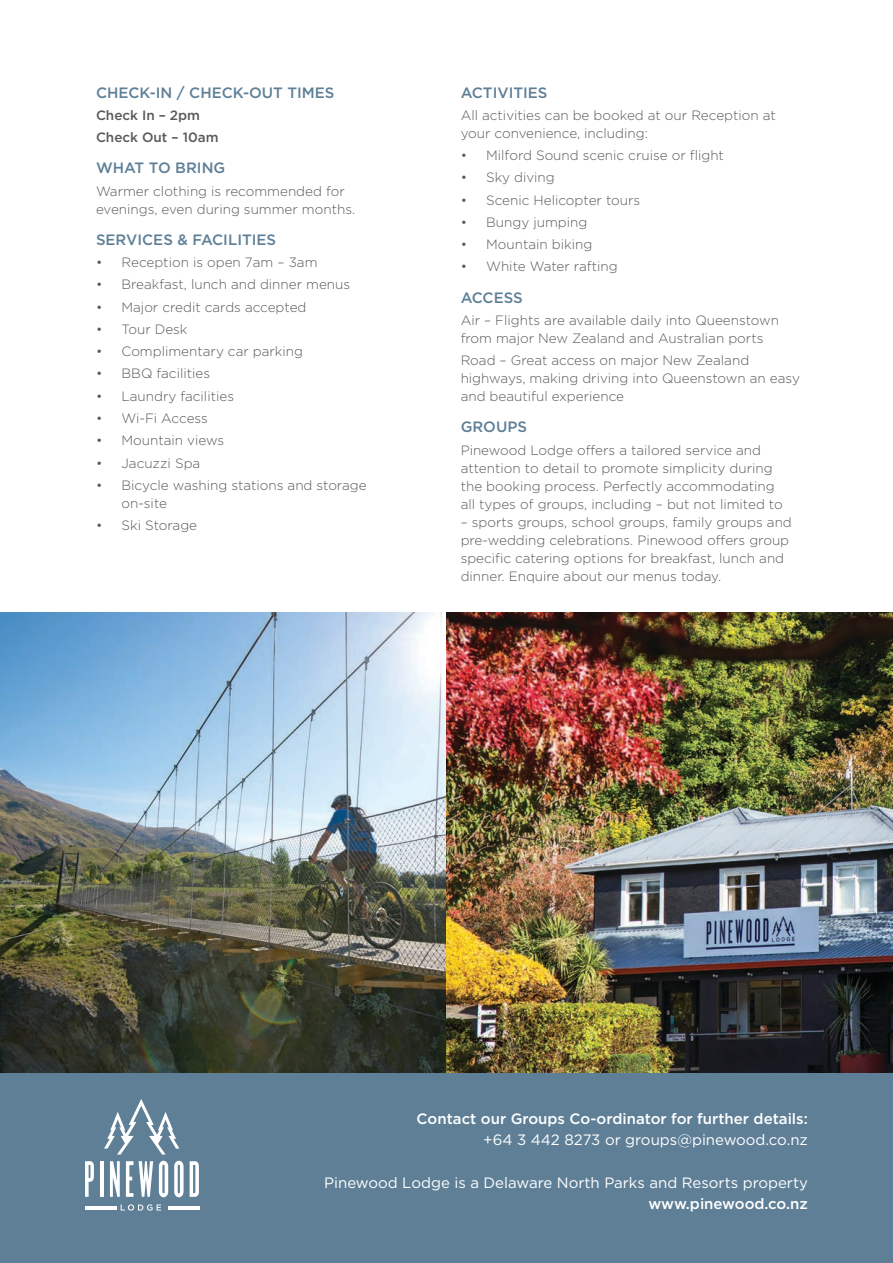
<style>
.page{position:relative;width:893px;height:1263px;background:#fff}
.page>*{position:absolute;margin:0;border:0;box-sizing:border-box;transform-origin:0 0}
.t1{font:15px "Gotham HTF";color:#fff}
.Menu_sub_header{font:500 15px "Gotham HTF";color:#5e7f96}
.t2{font:500 15px "Gotham HTF";color:#fff}
.Body{font:300 13.5px/18px "Gotham HTF";color:#58595b}
.Body-2{font:500 13.5px "Gotham HTF";color:#58595b}
</style>
<div class="page">
<img style="left:0;top:612px;width:446px;height:461px">
<img style="left:446px;top:612px;width:447px;height:461px">
<div style="left:0;top:1073px;width:893px;height:190px;background:#5e7f96"></div>
<hr style="left:85px;top:1206px;width:32px;height:3px;background:#fff">
<hr style="left:168px;top:1206px;width:31px;height:3px;background:#fff">
<svg style="left:85px;top:1161px;width:9px;height:36px"></svg>
<hr style="left:100px;top:1161px;width:4px;height:36px;background:#fff">
<svg style="left:110px;top:1161px;width:10px;height:36px"></svg>
<svg style="left:126px;top:1161px;width:7px;height:36px"></svg>
<svg style="left:139px;top:1161px;width:14px;height:36px"></svg>
<svg style="left:159px;top:1161px;width:9px;height:36px"></svg>
<svg style="left:174px;top:1161px;width:10px;height:36px"></svg>
<svg style="left:190px;top:1161px;width:9px;height:36px"></svg>
<svg style="left:121px;top:1204px;width:40px;height:6px"></svg>
<svg style="left:104px;top:1099px;width:75px;height:55px"></svg>
<p class="Menu_sub_header" style="left:96px;top:84px;width:240px">CHECK-IN / CHECK-OUT TIMES</p>
<p class="Body-2" style="left:96px;top:107px;width:106px">Check In – 2pm</p>
<p class="Body-2" style="left:96px;top:130px;width:124px">Check Out – 10am</p>
<p class="Menu_sub_header" style="left:96px;top:160px;width:131px">WHAT TO BRING</p>
<p class="Body" style="left:96px;top:182px;width:261px">Warmer clothing is recommended for evenings, even during summer months.</p>
<p class="Menu_sub_header" style="left:96px;top:231px;width:182px">SERVICES &amp; FACILITIES</p>
<p class="Body" style="left:96px;top:253px;width:223px">• Reception is open 7am – 3am</p>
<p class="Body" style="left:96px;top:276px;width:256px">• Breakfast, lunch and dinner menus</p>
<p class="Body" style="left:96px;top:298px;width:212px">• Major credit cards accepted</p>
<p class="Body" style="left:96px;top:320px;width:93px">• Tour Desk</p>
<p class="Body" style="left:96px;top:342px;width:209px">• Complimentary car parking</p>
<p class="Body" style="left:96px;top:365px;width:116px">• BBQ facilities</p>
<p class="Body" style="left:96px;top:387px;width:140px">• Laundry facilities</p>
<p class="Body" style="left:96px;top:409px;width:113px">• Wi-Fi Access</p>
<p class="Body" style="left:96px;top:431px;width:130px">• Mountain views</p>
<p class="Body" style="left:96px;top:454px;width:106px">• Jacuzzi Spa</p>
<p class="Body" style="left:121px;top:476px;width:247px;text-indent:-25px">• Bicycle washing stations and storage on-site</p>
<p class="Body" style="left:96px;top:516px;width:103px">• Ski Storage</p>
<p class="Menu_sub_header" style="left:461px;top:84px;width:88px">ACTIVITIES</p>
<p class="Body" style="left:461px;top:106px;width:317px">All activities can be booked at our Reception at your convenience, including:</p>
<p class="Body" style="left:461px;top:146px;width:265px">• Milford Sound scenic cruise or flight</p>
<p class="Body" style="left:461px;top:168px;width:96px">• Sky diving</p>
<p class="Body" style="left:461px;top:191px;width:181px">• Scenic Helicopter tours</p>
<p class="Body" style="left:461px;top:213px;width:128px">• Bungy jumping</p>
<p class="Body" style="left:461px;top:235px;width:133px">• Mountain biking</p>
<p class="Body" style="left:461px;top:258px;width:158px">• White Water rafting</p>
<p class="Menu_sub_header" style="left:461px;top:289px;width:64px">ACCESS</p>
<p class="Body" style="left:461px;top:311px;width:320px">Air – Flights are available daily into Queenstown from major New Zealand and Australian ports</p>
<p class="Body" style="left:461px;top:351px;width:341px">Road – Great access on major New Zealand highways, making driving into Queenstown an easy and beautiful experience</p>
<p class="Menu_sub_header" style="left:461px;top:419px;width:68px">GROUPS</p>
<p class="Body" style="left:461px;top:441px;width:324px">Pinewood Lodge offers a tailored service and attention to detail to promote simplicity during the booking process. Perfectly accommodating all types of groups, including – but not limited to</p>
<p class="Body" style="left:461px;top:513px;width:333px">– sports groups, school groups, family groups and pre-wedding celebrations. Pinewood offers group specific catering options for breakfast, lunch and dinner. Enquire about our menus today.</p>
<p class="t2" style="left:417px;top:1110px;width:393px">Contact our Groups Co-ordinator for further details:</p>
<p class="t1" style="left:483px;top:1131px;width:326px">+64 3 442 8273 or groups@pinewood.co.nz</p>
<p class="t1" style="left:324px;top:1174px;width:485px">Pinewood Lodge is a Delaware North Parks and Resorts property</p>
<p class="t2" style="left:648px;top:1195px;width:161px">www.pinewood.co.nz</p>
</div>
